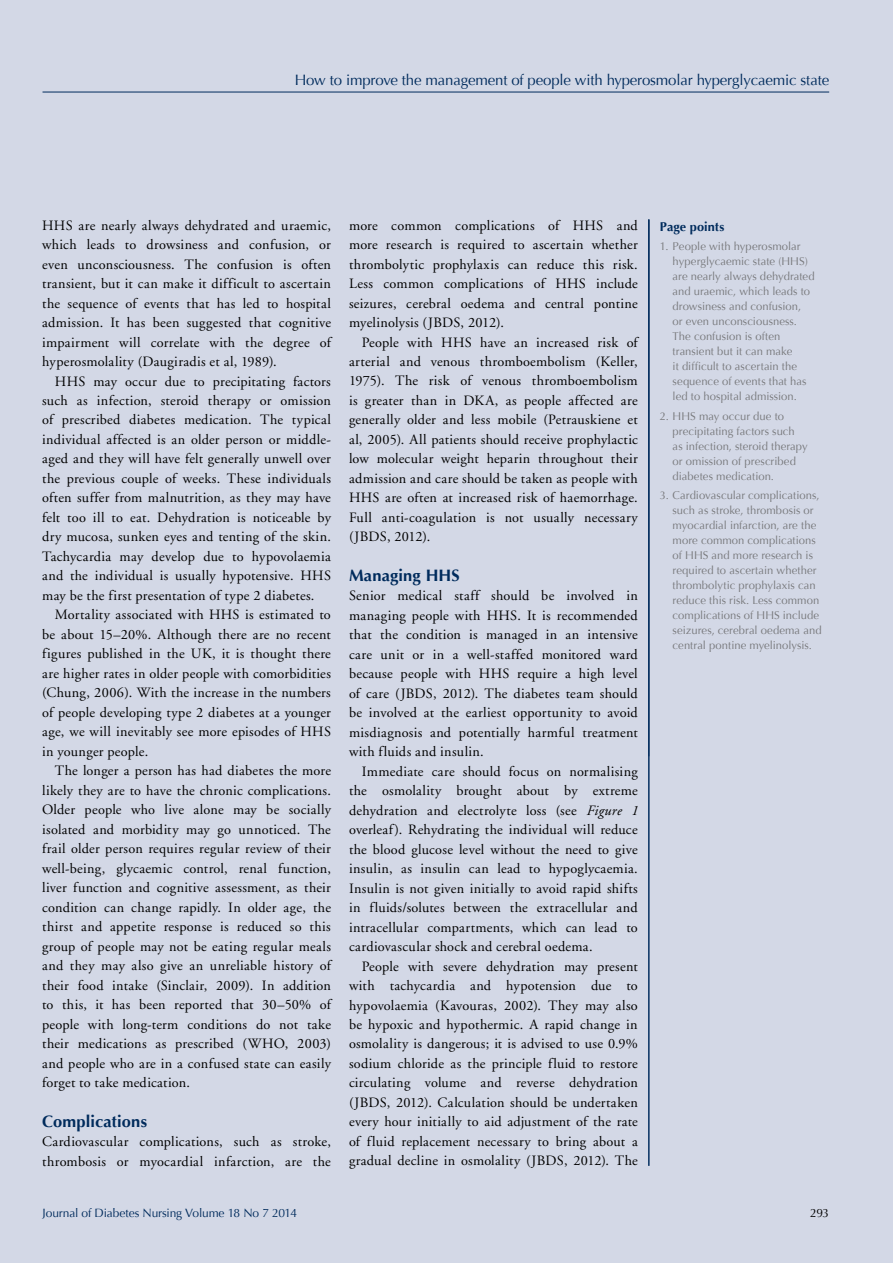
<style>
.page{position:relative;width:893px;height:1263px;background:#d3d8e6}
.page>*{position:absolute;margin:0;border:0;box-sizing:border-box;transform-origin:0 0}
.t1{font:700 16.5px "Optima";letter-spacing:.01em;color:#002b5c}
.t2{font:15px "Optima";letter-spacing:-.01em;color:#002b5c}
.t3{font:14.25px/19.5px "Adobe Garamond";letter-spacing:.02em;color:#000;text-align:justify}
.t4{font:700 12.75px "Optima";letter-spacing:.005em;color:#002b5c}
.t5{font:12px "Optima";letter-spacing:-.015em;color:#002b5c}
.t6{font:12px "Optima";color:#000}
.t7{font:11.25px/15px "Optima";letter-spacing:.005em;color:#77787b}
.s1{font-style:italic}
</style>
<div class="page">
<hr style="left:43px;top:92px;width:786px;height:1px;background:#002b5c">
<hr style="left:648px;top:219px;width:1px;height:947px;background:#002b5c">
<p class="t2" style="left:295px;top:71px;width:536px">How to improve the management of people with hyperosmolar hyperglycaemic state</p>
<p class="t3" style="left:42px;top:216px;width:290px">HHS are nearly always dehydrated and uraemic, which leads to drowsiness and confusion, or even unconsciousness. The confusion is often transient, but it can make it difficult to ascertain the sequence of events that has led to hospital admission. It has been suggested that cognitive impairment will correlate with the degree of hyperosmolality (Daugiradis et al, 1989).</p>
<p class="t3" style="left:42px;top:372px;width:290px;text-indent:13px">HHS may occur due to precipitating factors such as infection, steroid therapy or omission of prescribed diabetes medication. The typical individual affected is an older person or middle&shy;aged and they will have felt generally unwell over the previous couple of weeks. These individuals often suffer from malnutrition, as they may have felt too ill to eat. Dehydration is noticeable by dry mucosa, sunken eyes and tenting of the skin.<br>Tachycardia may develop due to hypovolaemia and the individual is usually hypotensive. HHS may be the first presentation of type 2 diabetes.</p>
<p class="t3" style="left:42px;top:605px;width:290px;text-indent:13px">Mortality associated with HHS is estimated to be about 15–20%. Although there are no recent figures published in the UK, it is thought there are higher rates in older people with comorbidities (Chung, 2006). With the increase in the numbers of people developing type 2 diabetes at a younger age, we will inevitably see more episodes of HHS in younger people.</p>
<p class="t3" style="left:42px;top:761px;width:290px;text-indent:13px">The longer a person has had diabetes the more likely they are to have the chronic complications.<br>Older people who live alone may be socially isolated and morbidity may go unnoticed. The frail older person requires regular review of their well-being, glycaemic control, renal function, liver function and cognitive assessment, as their condition can change rapidly. In older age, the thirst and appetite response is reduced so this group of people may not be eating regular meals and they may also give an unreliable history of their food intake (Sinclair, 2009). In addition to this, it has been reported that 30–50% of people with long-term conditions do not take their medications as prescribed (WHO, 2003) and people who are in a confused state can easily forget to take medication.</p>
<p class="t1" style="left:42px;top:1111px;width:107px">Complications</p>
<p class="t3" style="left:42px;top:1132px;width:290px">Cardiovascular complications, such as stroke, thrombosis or myocardial infarction, are the</p>
<p class="t3" style="left:349px;top:216px;width:290px">more common complications of HHS and more research is required to ascertain whether thrombolytic prophylaxis can reduce this risk.<br>Less common complications of HHS include seizures, cerebral oedema and central pontine myelinolysis (JBDS, 2012).</p>
<p class="t3" style="left:349px;top:333px;width:290px;text-indent:13px">People with HHS have an increased risk of arterial and venous thromboembolism (Keller, 1975). The risk of venous thromboembolism is greater than in DKA, as people affected are generally older and less mobile (Petrauskiene et al, 2005). All patients should receive prophylactic low molecular weight heparin throughout their admission and care should be taken as people with HHS are often at increased risk of haemorrhage.<br>Full anti-coagulation is not usually necessary (JBDS, 2012).</p>
<p class="t1" style="left:349px;top:565px;width:112px">Managing HHS</p>
<p class="t3" style="left:349px;top:586px;width:290px">Senior medical staff should be involved in managing people with HHS. It is recommended that the condition is managed in an intensive care unit or in a well-staffed monitored ward because people with HHS require a high level of care (JBDS, 2012). The diabetes team should be involved at the earliest opportunity to avoid misdiagnosis and potentially harmful treatment with fluids and insulin.</p>
<p class="t3" style="left:349px;top:762px;width:290px;text-indent:13px">Immediate care should focus on normalising the osmolality brought about by extreme dehydration and electrolyte loss (see <span class="s1">Figure 1 </span>overleaf). Rehydrating the individual will reduce the blood glucose level without the need to give insulin, as insulin can lead to hypoglycaemia.<br>Insulin is not given initially to avoid rapid shifts in fluids/solutes between the extracellular and intracellular compartments, which can lead to cardiovascular shock and cerebral oedema.</p>
<p class="t3" style="left:349px;top:956px;width:290px;text-indent:13px">People with severe dehydration may present with tachycardia and hypotension due to hypovolaemia (Kavouras, 2002). They may also be hypoxic and hypothermic. A rapid change in osmolality is dangerous; it is advised to use 0.9% sodium chloride as the principle fluid to restore circulating volume and reverse dehydration (JBDS, 2012). Calculation should be undertaken every hour initially to aid adjustment of the rate of fluid replacement necessary to bring about a gradual decline in osmolality (JBDS, 2012). The</p>
<p class="t4" style="left:660px;top:219px;width:66px">Page points</p>
<p class="t7" style="left:673px;top:239px;width:143px;text-indent:-13px">1. People with hyperosmolar hyperglycaemic state (HHS) are nearly always dehydrated and uraemic, which leads to drowsiness and confusion,<br>or even unconsciousness.<br>The confusion is often transient but it can make<br>it difficult to ascertain the sequence of events that has led to hospital admission.</p>
<p class="t7" style="left:673px;top:408px;width:137px;text-indent:-13px">2. HHS may occur due to precipitating factors such as infection, steroid therapy or omission of prescribed diabetes medication.</p>
<p class="t7" style="left:673px;top:488px;width:150px;text-indent:-13px">3. Cardiovascular complications, such as stroke, thrombosis or myocardial infarction, are the more common complications of HHS and more research is required to ascertain whether thrombolytic prophylaxis can reduce this risk. Less common complications of HHS include seizures, cerebral oedema and central pontine myelinolysis.</p>
<p class="t5" style="left:43px;top:1205px;width:256px">Journal of Diabetes Nursing Volume 18 No 7 2014</p>
<p class="t6" style="left:810px;top:1205px;width:21px">293</p>
</div>
